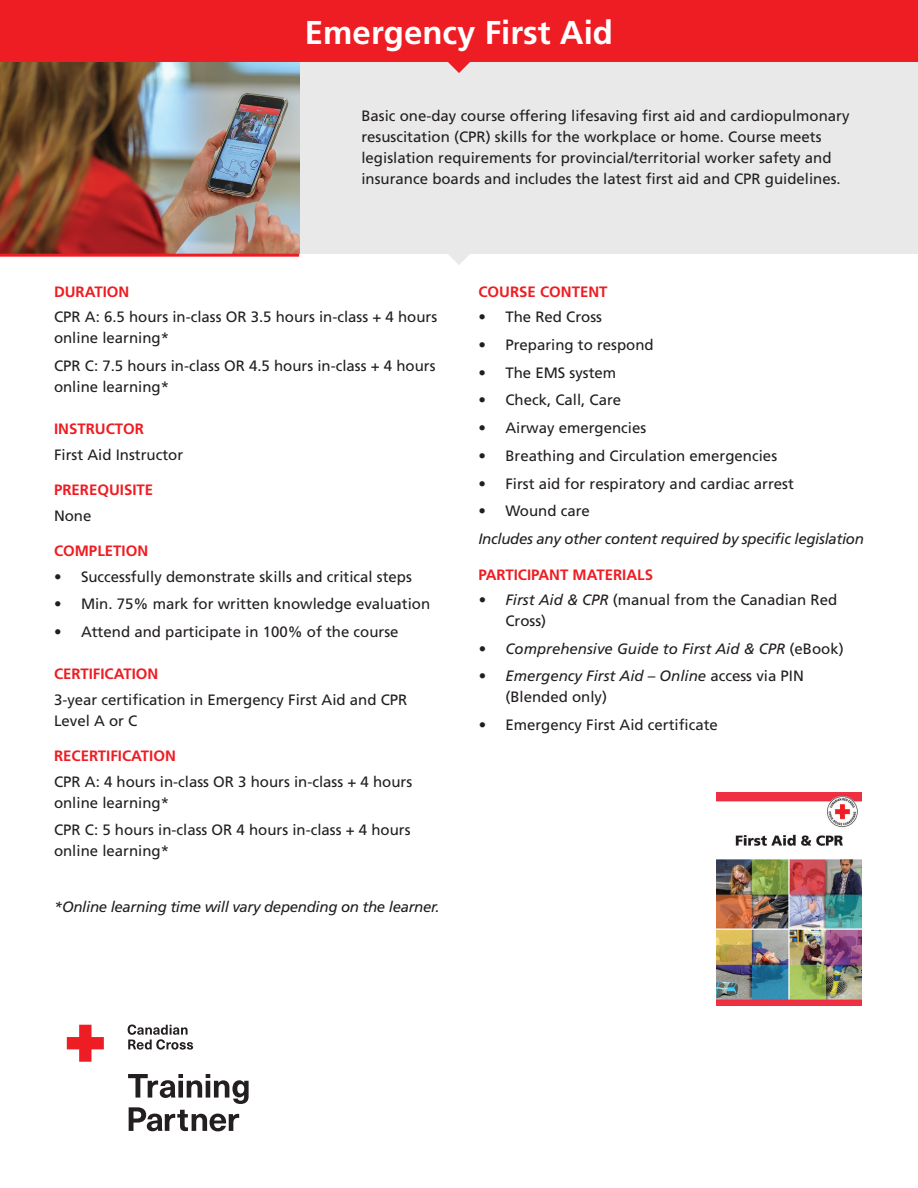
<style>
.page{position:relative;width:918px;height:1188px;background:#fff}
.page>*{position:absolute;margin:0;border:0;box-sizing:border-box;transform-origin:0 0}
.t1{font:700 33px "Frutiger LT Std";color:#fff}
.t2{font:15px/21px "Frutiger LT Std";color:#231f20}
.t3{font:700 15px "Frutiger LT Std";color:#ee1d23}
.t4{font:italic 15px "Frutiger LT Std";letter-spacing:-.02em;color:#231f20}
.t5{font:italic 15px/21px "Frutiger LT Std";color:#231f20}
.s1{font-style:italic}
.s2{font-style:normal}
</style>
<div class="page">
<div style="left:0;top:62px;width:918px;height:192px;background:#e9e9e9"></div>
<img style="left:0;top:62px;width:299px;height:192px">
<div style="left:0;top:0;width:918px;height:62px;background:#ee1d23"></div>
<svg style="left:448px;top:62px;width:22px;height:11px"></svg>
<svg style="left:448px;top:254px;width:22px;height:11px"></svg>
<hr style="left:0;top:254px;width:299px;height:3px;background:#ee1d23">
<img style="left:716px;top:793px;width:146px;height:212px">
<svg style="left:128px;top:1025px;width:65px;height:25px"></svg>
<svg style="left:67px;top:1025px;width:37px;height:37px"></svg>
<svg style="left:128px;top:1074px;width:121px;height:57px"></svg>
<h1 class="t1" style="left:305px;top:13px;width:310px">Emergency First Aid</h1>
<p class="t2" style="left:361px;top:106px;width:490px">Basic one-day course offering lifesaving first aid and cardiopulmonary resuscitation (CPR) skills for the workplace or home. Course meets legislation requirements for provincial/territorial worker safety and insurance boards and includes the latest first aid and CPR guidelines.</p>
<p class="t3" style="left:54px;top:283px;width:77px">DURATION</p>
<p class="t2" style="left:54px;top:307px;width:385px">CPR A: 6.5 hours in-class OR 3.5 hours in-class + 4 hours online learning*</p>
<p class="t2" style="left:54px;top:355px;width:383px">CPR C: 7.5 hours in-class OR 4.5 hours in-class + 4 hours online learning*</p>
<p class="t3" style="left:54px;top:420px;width:92px">INSTRUCTOR</p>
<p class="t2" style="left:54px;top:444px;width:131px">First Aid Instructor</p>
<p class="t3" style="left:54px;top:481px;width:101px">PREREQUISITE</p>
<p class="t2" style="left:54px;top:505px;width:39px">None</p>
<p class="t3" style="left:54px;top:542px;width:96px">COMPLETION</p>
<p class="t2" style="left:54px;top:566px;width:359px">• Successfully demonstrate skills and critical steps</p>
<p class="t2" style="left:54px;top:594px;width:378px">• Min. 75% mark for written knowledge evaluation</p>
<p class="t2" style="left:54px;top:621px;width:346px">• Attend and participate in 100% of the course</p>
<p class="t3" style="left:54px;top:665px;width:106px">CERTIFICATION</p>
<p class="t2" style="left:54px;top:689px;width:355px">3-year certification in Emergency First Aid and CPR<br>Level A or C</p>
<p class="t3" style="left:54px;top:747px;width:123px">RECERTIFICATION</p>
<p class="t2" style="left:54px;top:771px;width:360px">CPR A: 4 hours in-class OR 3 hours in-class + 4 hours online learning*</p>
<p class="t2" style="left:54px;top:820px;width:358px">CPR C: 5 hours in-class OR 4 hours in-class + 4 hours online learning*</p>
<p class="t4" style="left:54px;top:898px;width:387px">*Online learning time will vary depending on the learner.</p>
<p class="t3" style="left:478px;top:283px;width:131px">COURSE CONTENT</p>
<p class="t2" style="left:478px;top:307px;width:125px">• The Red Cross</p>
<p class="t2" style="left:478px;top:334px;width:177px">• Preparing to respond</p>
<p class="t2" style="left:478px;top:362px;width:139px">• The EMS system</p>
<p class="t2" style="left:478px;top:390px;width:144px">• Check, Call, Care</p>
<p class="t2" style="left:478px;top:418px;width:169px">• Airway emergencies</p>
<p class="t2" style="left:478px;top:445px;width:300px">• Breathing and Circulation emergencies</p>
<p class="t2" style="left:478px;top:473px;width:317px">• First aid for respiratory and cardiac arrest</p>
<p class="t2" style="left:478px;top:501px;width:113px">• Wound care</p>
<p class="t4" style="left:478px;top:530px;width:387px">Includes any other content required by specific legislation</p>
<p class="t3" style="left:478px;top:566px;width:176px">PARTICIPANT MATERIALS</p>
<p class="t2" style="left:505px;top:589px;width:333px;text-indent:-27px"><span class="s1">• First Aid &amp; CPR</span> (manual from the Canadian Red<br>Cross)</p>
<p class="t5" style="left:478px;top:638px;width:367px">• Comprehensive Guide to First Aid &amp; CPR <span class="s2">(eBook)</span></p>
<p class="t5" style="left:505px;top:665px;width:300px;text-indent:-27px">• Emergency First Aid – Online <span class="s2">access via PIN (Blended only)</span></p>
<p class="t2" style="left:478px;top:714px;width:241px"><span class="s1">•</span> Emergency First Aid certificate</p>
</div>
